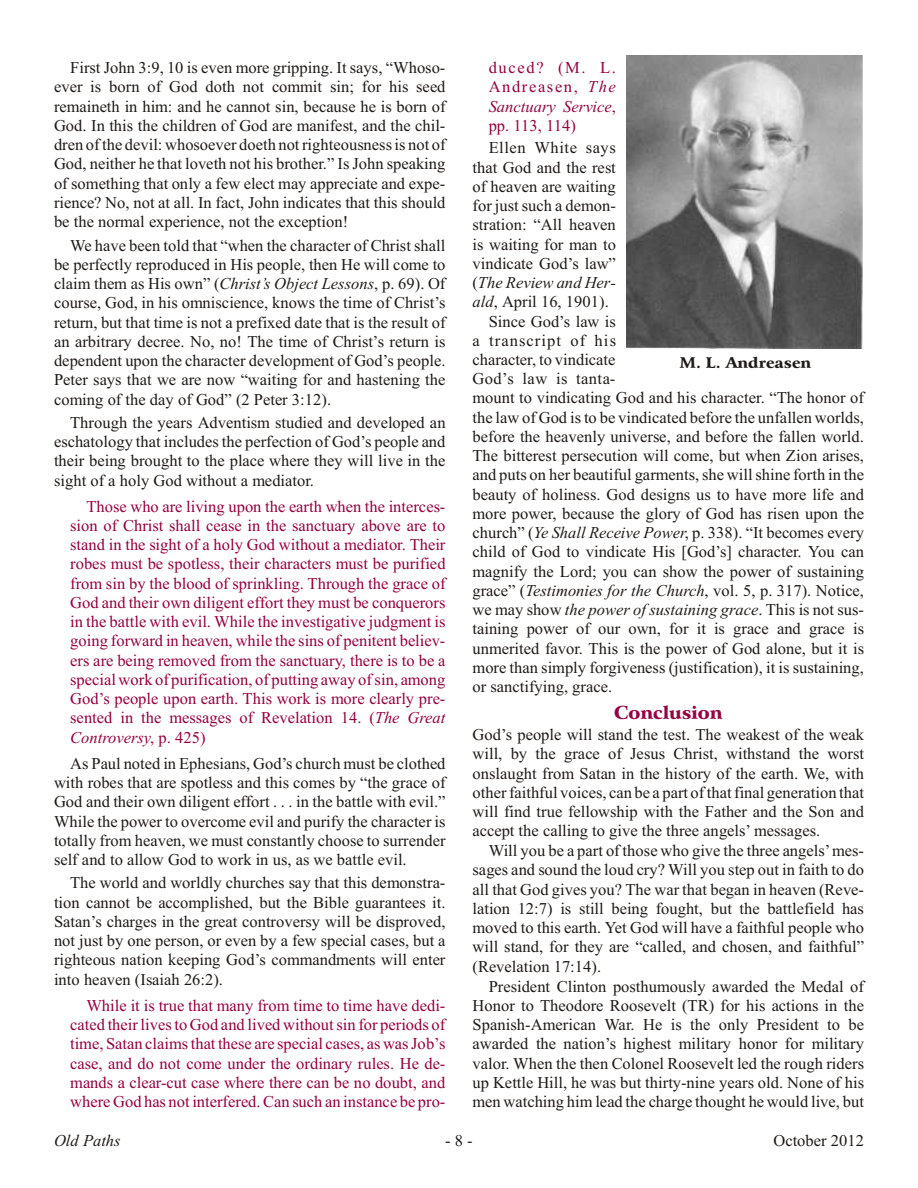
<style>
.page{position:relative;width:918px;height:1188px;background:#fff}
.page>*{position:absolute;margin:0;border:0;box-sizing:border-box;transform-origin:0 0}
.t1{font:18px "Arrus Blk BT";letter-spacing:-.005em;color:#940042}
.t2{font:16.5px/19.2px "Times New Roman";letter-spacing:.005em;color:#1f1a17;text-align:justify}
.t3{font:16.5px/19.2px "Times New Roman";letter-spacing:.005em;color:#940042;text-align:justify}
.t4{font:italic 16.5px "Times New Roman";letter-spacing:.005em;color:#1f1a17}
.t5{font:16.5px "Times New Roman";letter-spacing:.065em;color:#1f1a17}
.t6{font:16.5px "Times New Roman";letter-spacing:.025em;color:#1f1a17}
.t7{font:16.5px "Times New Roman";letter-spacing:.035em;color:#1f1a17}
.t8{font:15px "Arrus Blk BT";color:#1f1a17}
.s1{font-style:italic}
.s2{font-style:normal}
</style>
<div class="page">
<img style="left:627px;top:56px;width:236px;height:292px">
<p class="t2" style="left:54px;top:60px;width:393px;text-indent:16px">First John 3:9, 10 is even more grip ping. It says, “Who so - ever is born of God doth not commit sin; for his seed remaineth in him: and he can not sin, because he is born of God. In this the chil dren of God are man i fest, and the chil - dren of the devil: who so ever doeth not righ teousness is not of God, neither he that loveth not his brother.” Is John speak ing of some thing that only a few elect may appre ci ate and expe - ri ence? No, not at all. In fact, John indi cates that this should be the nor mal expe ri ence, not the excep tion!</p>
<p class="t2" style="left:54px;top:237px;width:393px;text-indent:16px">We have been told that “when the char ac ter of Christ shall be perfectly repro duced in His peo ple, then He will come to claim them as His own” (<span class="s1">Christ’s Object Les sons</span>, p. 69). Of course, God, in his omni science, knows the time of Christ’s return, but that time is not a pre fixed date that is the result of an arbi trary decree. No, no! The time of Christ’s return is depend ent upon the charac ter devel op ment of God’s peo ple.<br>Peter says that we are now “wait ing for and has ten ing the coming of the day of God” (2 Peter 3:12).</p>
<p class="t2" style="left:54px;top:414px;width:393px;text-indent:16px">Through the years Adventism stud ied and developed an escha tol ogy that includes the per fection of God’s peo ple and their being brought to the place where they will live in the sight of a holy God with out a medi a tor.</p>
<p class="t3" style="left:70px;top:498px;width:377px;text-indent:16px">Those who are liv ing upon the earth when the in ter ces&shy;sion of Christ shall cease in the sanc tu ary above are to stand in the sight of a holy God with out a me di a tor. Their robes must be spot less, their char ac ters must be pu ri fied from sin by the blood of sprin kling. Through the grace of God and their own dil i gent effort they must be con quer ors in the bat tle with evil. While the in ves ti ga tive judg ment is go ing for ward in heaven, while the sins of pen i tent believ - ers are be ing re moved from the sanc tu ary, there is to be a spe cial work of pu ri fi ca tion, of putt ing away of sin, among God’s peo ple upon earth. This work is more clearly pre - sented in the mes sages of Rev e la tion 14. (<span class="s1">The Great Con tro versy</span>, p. 425)</p>
<p class="t2" style="left:54px;top:755px;width:393px;text-indent:16px">As Paul noted in Ephe sians, God’s church must be clothed with robes that are spot less and this comes by “the grace of God and their own dil i gent effort . . . in the bat tle with evil.” While the power to over come evil and purify the char ac ter is totally from heaven, we must con stantly choose to sur ren der self and to allow God to work in us, as we bat tle evil.</p>
<p class="t2" style="left:54px;top:875px;width:393px;text-indent:16px">The world and worldly churches say that this demon stra&shy;tion can not be accomplished, but the Bible guar an tees it.<br>Satan’s charges in the great con tro versy will be dis proved, not just by one per son, or even by a few special cases, but a righ teous nation keep ing God’s command ments will enter into heaven (Isa iah 26:2).</p>
<p class="t3" style="left:70px;top:997px;width:377px;text-indent:16px">While it is true that many from time to time have ded i - cated their lives to God and lived with out sin for pe ri ods of time, Sa tan claims that these are spe cial cases, as was Job’s case, and do not come un der the or di nary rules. He de - mands a clear-cut case where there can be no doubt, and where God has not in ter fered. Can such an in stance be pro -</p>
<p class="t3" style="left:489px;top:60px;width:129px">duced? (M. L.<br>Andreasen, <span class="s1">The Sanc tu ary Ser vice</span>, pp. 113, 114)</p>
<p class="t7" style="left:489px;top:142px;width:129px">Ellen White says</p>
<p class="t2" style="left:472px;top:159px;width:145px">that God and the rest</p>
<p class="t2" style="left:472px;top:178px;width:145px">of heaven are wait ing</p>
<p class="t2" style="left:472px;top:198px;width:145px">for just such a demon -</p>
<p class="t2" style="left:472px;top:217px;width:145px">stra tion: “All heaven</p>
<p class="t2" style="left:472px;top:236px;width:145px">is wait ing for man to</p>
<p class="t2" style="left:472px;top:255px;width:145px">vin di cate God’s law”</p>
<p class="t4" style="left:472px;top:277px;width:145px"><span class="s2">(</span>The Review and Her -</p>
<p class="t2" style="left:472px;top:294px;width:138px"><span class="s1">ald</span>, April 16, 1901).</p>
<p class="t2" style="left:489px;top:313px;width:129px">Since God’s law is</p>
<p class="t5" style="left:472px;top:334px;width:145px">a tran script of his</p>
<p class="t2" style="left:472px;top:351px;width:144px">char ac ter, to vin di cate</p>
<p class="t6" style="left:472px;top:373px;width:144px">God’s law is tan ta -</p>
<p class="t2" style="left:472px;top:390px;width:393px">mount to vin di cating God and his char ac ter. “The honor of</p>
<p class="t2" style="left:472px;top:409px;width:393px">the law of God is to be vin di cated before the unfall en worlds,</p>
<p class="t2" style="left:472px;top:428px;width:393px">before the heav enly uni verse, and before the fallen world.</p>
<p class="t2" style="left:472px;top:448px;width:393px">The bitter est per se cu tion will come, but when Zion arises,</p>
<p class="t2" style="left:472px;top:467px;width:393px">and puts on her beau ti ful garments, she will shine forth in the</p>
<p class="t2" style="left:472px;top:486px;width:393px">beauty of holi ness. God designs us to have more life and</p>
<p class="t2" style="left:472px;top:505px;width:393px">more power, because the glory of God has risen upon the</p>
<p class="t2" style="left:472px;top:525px;width:393px">church” (<span class="s1">Ye Shall Receive Power</span>, p. 338). “It becomes every</p>
<p class="t2" style="left:472px;top:544px;width:393px">child of God to vin di cate His [God’s] charac ter. You can</p>
<p class="t2" style="left:472px;top:563px;width:393px">mag nify the Lord; you can show the power of sus tain ing</p>
<p class="t2" style="left:472px;top:582px;width:393px">grace” (<span class="s1">Tes ti mo nies for the Church</span>, vol. 5, p. 317). Notice,</p>
<p class="t4" style="left:472px;top:604px;width:393px"><span class="s2">we may show</span> the power ofsus tain ing grace<span class="s2">. This is not sus -</span></p>
<p class="t2" style="left:472px;top:621px;width:393px">tain ing power of our own, for it is grace and grace is</p>
<p class="t2" style="left:472px;top:640px;width:393px">unmer ited favor. This is the power of God alone, but it is</p>
<p class="t2" style="left:472px;top:659px;width:393px">more than sim ply for give ness (jus ti fi ca tion), it is sus tain ing,</p>
<p class="t2" style="left:472px;top:679px;width:141px">or sanc ti fy ing, grace.</p>
<p class="t1" style="left:614px;top:706px;width:110px">Conclusion</p>
<p class="t2" style="left:472px;top:727px;width:393px">God’s peo ple will stand the test. The weak est of the weak will, by the grace of Jesus Christ, with stand the worst onslaught from Satan in the his tory of the earth. We, with other faith ful voices, can be a part of that final gen er a tion that will find true fel low ship with the Father and the Son and accept the call ing to give the three angels’ mes sages.</p>
<p class="t2" style="left:472px;top:843px;width:393px;text-indent:16px">Will you be a part of those who give the three angels’ mes - sages and sound the loud cry? Will you step out in faith to do all that God gives you? The war that began in heaven (Rev e - la tion 12:7) is still being fought, but the bat tle field has moved to this earth. Yet God will have a faith ful peo ple who will stand, for they are “called, and cho sen, and faith ful” (Rev e la tion 17:14).</p>
<p class="t2" style="left:472px;top:978px;width:393px;text-indent:16px">Presi dent Clinton post hu mously awarded the Medal of Honor to The o dore Roo se velt (TR) for his actions in the Span ish-Amer i can War. He is the only Pres i dent to be awarded the nation’s high est mil i tary honor for mil i tary valor. When the then Col o nel Roo se velt led the rough rid ers up Kettle Hill, he was but thirty-nine years old. None of his men watch ing him lead the charge thought he would live, but</p>
<p class="t8" style="left:679px;top:356px;width:133px">M. L. Andreasen</p>
<p class="t4" style="left:54px;top:1134px;width:68px">Old Paths</p>
<p class="t2" style="left:445px;top:1132px;width:29px">- 8 -</p>
<p class="t2" style="left:773px;top:1132px;width:92px">October 2012</p>
</div>
